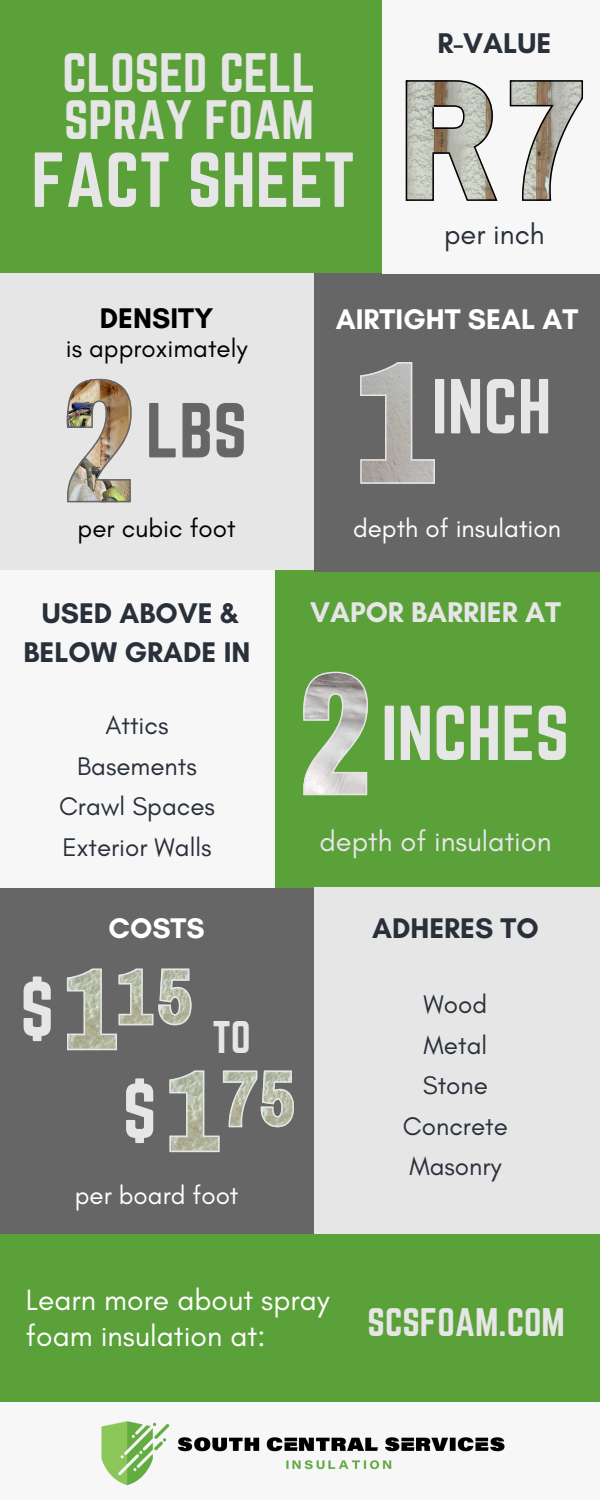
<style>
.page{position:relative;width:600px;height:1500px;background:#5ba13a}
.page>*{position:absolute;margin:0;border:0;box-sizing:border-box;transform-origin:0 0}
.t1{font:68px "Norwester";color:#e6e6e6}
.t2{font:68px "Norwester";color:#666}
.t3{font:48.5px/46.5px "Norwester";color:#e6e6e6}
.t4{font:40px "Norwester";color:#e6e6e6}
.t5{font:34.9px "Norwester";color:#e6e6e6}
.t6{font:30px/36.8px "Glacial Indifference";color:#fff}
.t7{font:700 29px/38.2px "Glacial Indifference";color:#29303a;text-align:center}
.t8{font:700 29px "Glacial Indifference";color:#fff}
.t9{font:29px "Glacial Indifference";color:#e6e6e6}
.t10{font:700 29px "Glacial Indifference";color:#e6e6e6}
.t11{font:29px "Glacial Indifference";color:#29303a}
.t12{font:700 29px "Glacial Indifference";color:#000}
.t13{font:26px "Glacial Indifference";color:#29303a}
.t14{font:26px "Glacial Indifference";color:#fff}
.t15{font:26px "Glacial Indifference";color:#000}
</style>
<div class="page">
<div style="left:0;top:545px;width:275px;height:419px;background:#f7f7f7"></div>
<div style="left:0;top:274px;width:314px;height:296px;background:#e6e6e6"></div>
<div style="left:314px;top:274px;width:286px;height:298px;background:#666"></div>
<div style="left:0;top:888px;width:314px;height:345px;background:#666"></div>
<div style="left:314px;top:887px;width:286px;height:346px;background:#e6e6e6"></div>
<div style="left:382px;top:0;width:218px;height:274px;background:#f7f7f7"></div>
<svg style="left:406px;top:80px;width:91px;height:121px"></svg>
<svg style="left:510px;top:80px;width:73px;height:121px"></svg>
<svg style="left:360px;top:362px;width:75px;height:122px"></svg>
<img style="left:67px;top:379px;width:65px;height:123px">
<svg style="left:67px;top:969px;width:124px;height:81px"></svg>
<svg style="left:169px;top:1071px;width:125px;height:81px"></svg>
<svg style="left:303px;top:672px;width:65px;height:123px"></svg>
<div style="left:0;top:1402px;width:600px;height:98px;background:#f7f7f7"></div>
<img style="left:101px;top:1421px;width:404px;height:65px">
<p class="t3" style="left:63px;top:50px;width:255px">CLOSED CELL<br>SPRAY FOAM</p>
<p class="t1" style="left:31px;top:139px;width:325px">FACT SHEET</p>
<p class="t7" style="left:437px;top:24px;width:115px">R-VALUE</p>
<p class="t11" style="left:444px;top:217px;width:102px">per inch</p>
<p class="t12" style="left:100px;top:300px;width:115px">DENSITY</p>
<p class="t15" style="left:66px;top:332px;width:183px">is approximately</p>
<p class="t2" style="left:146px;top:389px;width:103px">LBS</p>
<p class="t15" style="left:78px;top:512px;width:160px">per cubic foot</p>
<p class="t7" style="left:24px;top:594px;width:228px">USED ABOVE &amp;<br>BELOW GRADE IN</p>
<p class="t13" style="left:105px;top:710px;width:65px">Attics</p>
<p class="t13" style="left:77px;top:750px;width:121px">Basements</p>
<p class="t13" style="left:59px;top:791px;width:157px">Crawl Spaces</p>
<p class="t13" style="left:62px;top:831px;width:151px">Exterior Walls</p>
<p class="t1" style="left:20px;top:968px;width:36px">$</p>
<p class="t8" style="left:109px;top:910px;width:98px">COSTS</p>
<p class="t1" style="left:123px;top:1070px;width:36px">$</p>
<p class="t4" style="left:213px;top:1013px;width:40px">TO</p>
<p class="t14" style="left:75px;top:1179px;width:165px">per board foot</p>
<p class="t8" style="left:336px;top:302px;width:244px">AIRTIGHT SEAL AT</p>
<p class="t1" style="left:432px;top:365px;width:122px">INCH</p>
<p class="t14" style="left:353px;top:513px;width:210px">depth of insulation</p>
<p class="t10" style="left:310px;top:594px;width:252px">VAPOR BARRIER AT</p>
<p class="t1" style="left:381px;top:692px;width:189px">INCHES</p>
<p class="t9" style="left:319px;top:824px;width:234px">depth of insulation</p>
<p class="t7" style="left:372px;top:908px;width:168px">ADHERES TO</p>
<p class="t13" style="left:424px;top:989px;width:65px">Wood</p>
<p class="t13" style="left:424px;top:1029px;width:65px">Metal</p>
<p class="t13" style="left:423px;top:1070px;width:67px">Stone</p>
<p class="t13" style="left:403px;top:1110px;width:106px">Concrete</p>
<p class="t13" style="left:409px;top:1151px;width:94px">Masonry</p>
<p class="t6" style="left:26px;top:1281px;width:305px">Learn more about spray foam insulation at:</p>
<p class="t5" style="left:368px;top:1301px;width:199px">SCSFOAM.COM</p>
</div>
